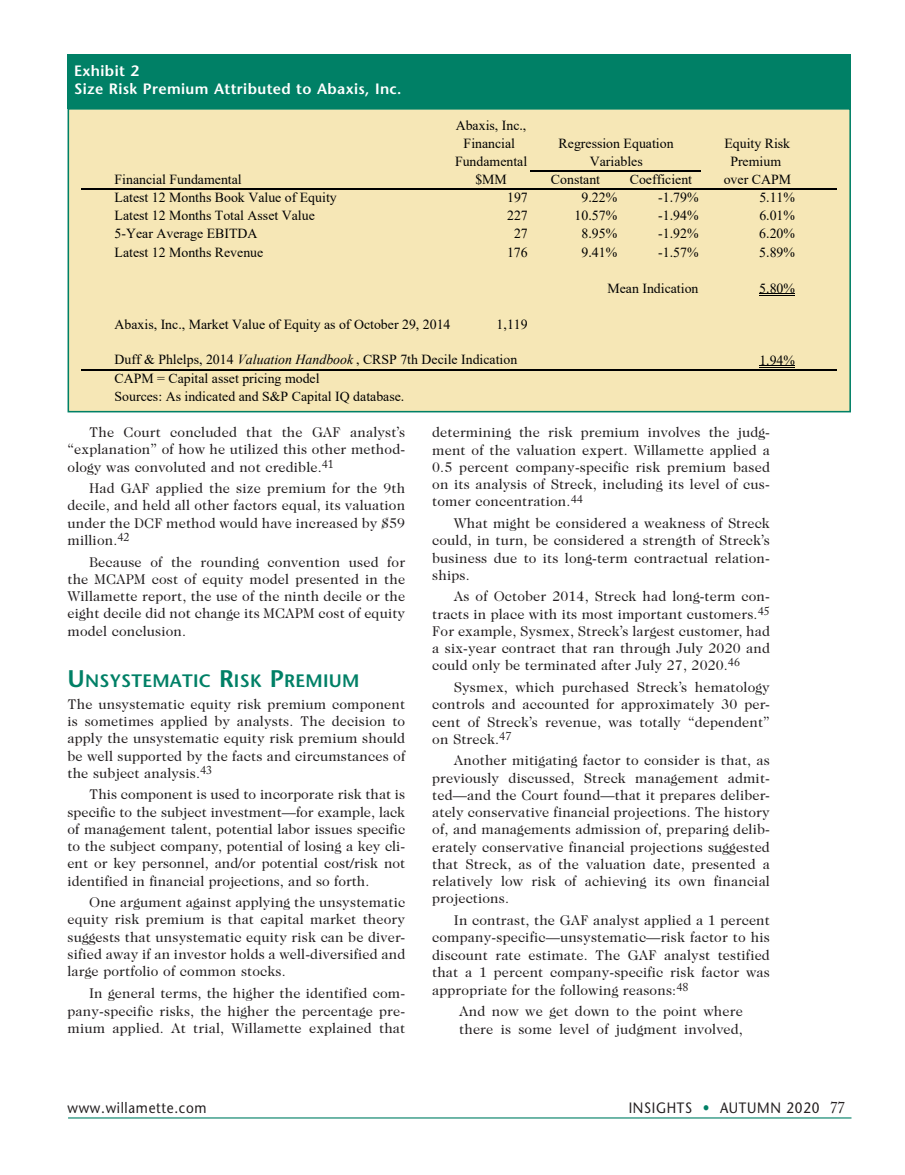
<style>
.page{position:relative;width:905px;height:1175px;background:#fff}
.page>*{position:absolute;margin:0;border:0;box-sizing:border-box;transform-origin:0 0}
.Sub_Heads_Stone{font:600 18px "Stone Sans";letter-spacing:.015em;color:#008066}
.Exhibit_heading{font:600 15px "Stone Sans";letter-spacing:.025em;color:#fff}
.t1{font:15px "Stone Sans";letter-spacing:.05em;color:#231f20;scale:.9 1}
.body{font:14.25px/17.2px "Caslon Two Twenty Four";letter-spacing:.01em;color:#231f20;text-align:justify}
.body__Intro_Paragr{font:14.25px/17.2px "Caslon Two Twenty Four";letter-spacing:.01em;color:#231f20;text-align:justify}
.Quotation{font:14.25px/17.2px "Caslon Two Twenty Four";letter-spacing:.01em;color:#231f20}
.t2{font:13.8px/18px "Times New Roman";color:#000;text-align:center}
.s1{font-style:italic}
.s2{font-size:24px}
.s3{color:#008066}
.s4{font-family:"Adobe Caslon Pro";font-size:16.5px}
</style>
<div class="page">
<hr style="left:68px;top:1117px;width:783px;height:1px;background:#008066">
<div style="left:68px;top:109px;width:782px;height:303px;background:#f6e7b6"></div>
<hr style="left:759px;top:293px;width:36px;height:1px;background:#000">
<hr style="left:759px;top:295px;width:36px;height:1px;background:#000">
<hr style="left:759px;top:365px;width:36px;height:1px;background:#000">
<hr style="left:759px;top:367px;width:36px;height:1px;background:#000">
<hr style="left:530px;top:170px;width:171px;height:1px;background:#000">
<hr style="left:81px;top:188px;width:755px;height:1px;background:#000">
<hr style="left:81px;top:369px;width:755px;height:1px;background:#000">
<div style="left:68px;top:108px;width:783px;height:304px;border:2px solid #008066"></div>
<div style="left:68px;top:54px;width:782px;height:54px;background:#008066"></div>
<p class="Exhibit_heading" style="left:74px;top:61px;width:66px">Exhibit 2</p>
<p class="Exhibit_heading" style="left:74px;top:79px;width:329px">Size Risk Premium Attributed to Abaxis, Inc.</p>
<p class="t2" style="left:455px;top:116px;width:72px">Abaxis, Inc.,<br>Financial</p>
<p class="t2" style="left:724px;top:134px;width:67px">Equity Risk</p>
<p class="t2" style="left:558px;top:134px;width:116px">Regression Equation<br>Variables</p>
<p class="t2" style="left:455px;top:152px;width:74px">Fundamental</p>
<p class="t2" style="left:730px;top:152px;width:52px">Premium</p>
<p class="t2" style="left:114px;top:170px;width:129px">Financial Fundamental</p>
<p class="t2" style="left:475px;top:170px;width:33px">$MM</p>
<p class="t2" style="left:551px;top:170px;width:51px">Constant</p>
<p class="t2" style="left:629px;top:170px;width:64px">Coefficient</p>
<p class="t2" style="left:723px;top:170px;width:69px">over CAPM</p>
<p class="t2" style="left:114px;top:188px;width:224px">Latest 12 Months Book Value of Equity</p>
<p class="t2" style="left:507px;top:188px;width:22px">197</p>
<p class="t2" style="left:581px;top:188px;width:37px">9.22%</p>
<p class="t2" style="left:658px;top:188px;width:42px">-1.79%</p>
<p class="t2" style="left:759px;top:188px;width:37px">5.11%</p>
<p class="t2" style="left:114px;top:206px;width:202px">Latest 12 Months Total Asset Value</p>
<p class="t2" style="left:507px;top:206px;width:22px">227</p>
<p class="t2" style="left:574px;top:206px;width:44px">10.57%</p>
<p class="t2" style="left:658px;top:206px;width:42px">-1.94%</p>
<p class="t2" style="left:759px;top:206px;width:37px">6.01%</p>
<p class="t2" style="left:114px;top:224px;width:144px">5-Year Average EBITDA</p>
<p class="t2" style="left:514px;top:224px;width:15px">27</p>
<p class="t2" style="left:581px;top:224px;width:37px">8.95%</p>
<p class="t2" style="left:658px;top:224px;width:42px">-1.92%</p>
<p class="t2" style="left:759px;top:224px;width:37px">6.20%</p>
<p class="t2" style="left:114px;top:242px;width:150px">Latest 12 Months Revenue</p>
<p class="t2" style="left:507px;top:242px;width:22px">176</p>
<p class="t2" style="left:581px;top:242px;width:37px">9.41%</p>
<p class="t2" style="left:658px;top:242px;width:42px">-1.57%</p>
<p class="t2" style="left:759px;top:242px;width:37px">5.89%</p>
<p class="t2" style="left:607px;top:279px;width:93px">Mean Indication</p>
<p class="t2" style="left:759px;top:279px;width:37px">5.80%</p>
<p class="t2" style="left:114px;top:315px;width:337px">Abaxis, Inc., Market Value of Equity as of October 29, 2014</p>
<p class="t2" style="left:496px;top:315px;width:33px">1,119</p>
<p class="t2" style="left:114px;top:350px;width:404px">Duff &amp; Phlelps, 2014 <span class="s1">Valuation Handbook</span> , CRSP 7th Decile Indication</p>
<p class="t2" style="left:759px;top:351px;width:37px">1.94%</p>
<p class="t2" style="left:114px;top:369px;width:291px;text-align:left">CAPM = Capital asset pricing model<br>Sources: As indicated and S&amp;P Capital IQ database.</p>
<p class="body" style="left:68px;top:423px;width:339px;text-indent:22px">The Court concluded that the GAF analyst’s “explanation” of how he utilized this other method&shy;ology was convoluted and not credible.<sup>41</sup></p>
<p class="body" style="left:68px;top:479px;width:339px;text-indent:22px">Had GAF applied the size premium for the 9th decile, and held all other factors equal, its valuation under the DCF method would have increased by $59 million.<sup>42</sup></p>
<p class="body" style="left:68px;top:553px;width:339px;text-indent:22px">Because of the rounding convention used for the MCAPM cost of equity model presented in the Willamette report, the use of the ninth decile or the eight decile did not change its MCAPM cost of equity model conclusion.</p>
<p class="Sub_Heads_Stone" style="left:68px;top:669px;width:293px"><span class="s2">U</span> NSYSTEMATIC <span class="s2">R</span>ISK <span class="s2">P</span>REMIUM</p>
<p class="body__Intro_Paragr" style="left:68px;top:695px;width:339px">The unsystematic equity risk premium component is sometimes applied by analysts. The decision to apply the unsystematic equity risk premium should be well supported by the facts and circumstances of the subject analysis.<sup>43</sup></p>
<p class="body" style="left:68px;top:785px;width:339px;text-indent:22px">This component is used to incorporate risk that is specific to the subject investment—for example, lack of management talent, potential labor issues specific to the subject company, potential of losing a key cli&shy;ent or key personnel, and/or potential cost/risk not identified in financial projections, and so forth.</p>
<p class="body" style="left:68px;top:893px;width:339px;text-indent:22px">One argument against applying the unsystematic equity risk premium is that capital market theory suggests that unsystematic equity risk can be diver&shy;sified away if an investor holds a well-diversified and large portfolio of common stocks.</p>
<p class="body" style="left:68px;top:984px;width:339px;line-height:17.7px;text-indent:22px">In general terms, the higher the identified com&shy;pany-specific risks, the higher the percentage pre&shy;mium applied. At trial, Willamette explained that</p>
<p class="body" style="left:432px;top:423px;width:339px">determining the risk premium involves the judg&shy;ment of the valuation expert. Willamette applied a 0.5 percent company-specific risk premium based on its analysis of Streck, including its level of cus&shy;tomer concentration.<sup>44</sup></p>
<p class="body" style="left:432px;top:514px;width:339px;text-indent:22px">What might be considered a weakness of Streck could, in turn, be considered a strength of Streck’s business due to its long-term contractual relation&shy;ships.</p>
<p class="body" style="left:432px;top:588px;width:339px;text-indent:22px">As of October 2014, Streck had long-term con&shy;tracts in place with its most important customers.<sup>45<br></sup>For example, Sysmex, Streck’s largest customer, had a six-year contract that ran through July 2020 and could only be terminated after July 27, 2020.<sup>46</sup></p>
<p class="body" style="left:432px;top:678px;width:339px;text-indent:22px">Sysmex, which purchased Streck’s hematology controls and accounted for approximately 30 per&shy;cent of Streck’s revenue, was totally “dependent” on Streck.<sup>47</sup></p>
<p class="body" style="left:432px;top:751px;width:339px;text-indent:22px">Another mitigating factor to consider is that, as previously discussed, Streck management admit&shy;ted—and the Court found—that it prepares deliber&shy;ately conservative financial projections. The history of, and managements admission of, preparing delib&shy;erately conservative financial projections suggested that Streck, as of the valuation date, presented a relatively low risk of achieving its own financial projections.</p>
<p class="body" style="left:432px;top:911px;width:339px;text-indent:22px">In contrast, the GAF analyst applied a 1 percent company-specific—unsystematic—risk factor to his discount rate estimate. The GAF analyst testified that a 1 percent company-specific risk factor was appropriate for the following reasons:<sup>48</sup></p>
<p class="Quotation" style="left:459px;top:1002px;width:285px">And now we get down to the point where there is some level of judgment involved,</p>
<p class="t1" style="left:68px;top:1098px;width:156px">www.willamette. com</p>
<p class="t1" style="left:628px;top:1098px;width:242px">INSIGHTS <span class="s3">•</span> AUTUMN 2020 <span class="s4">77</span></p>
</div>
